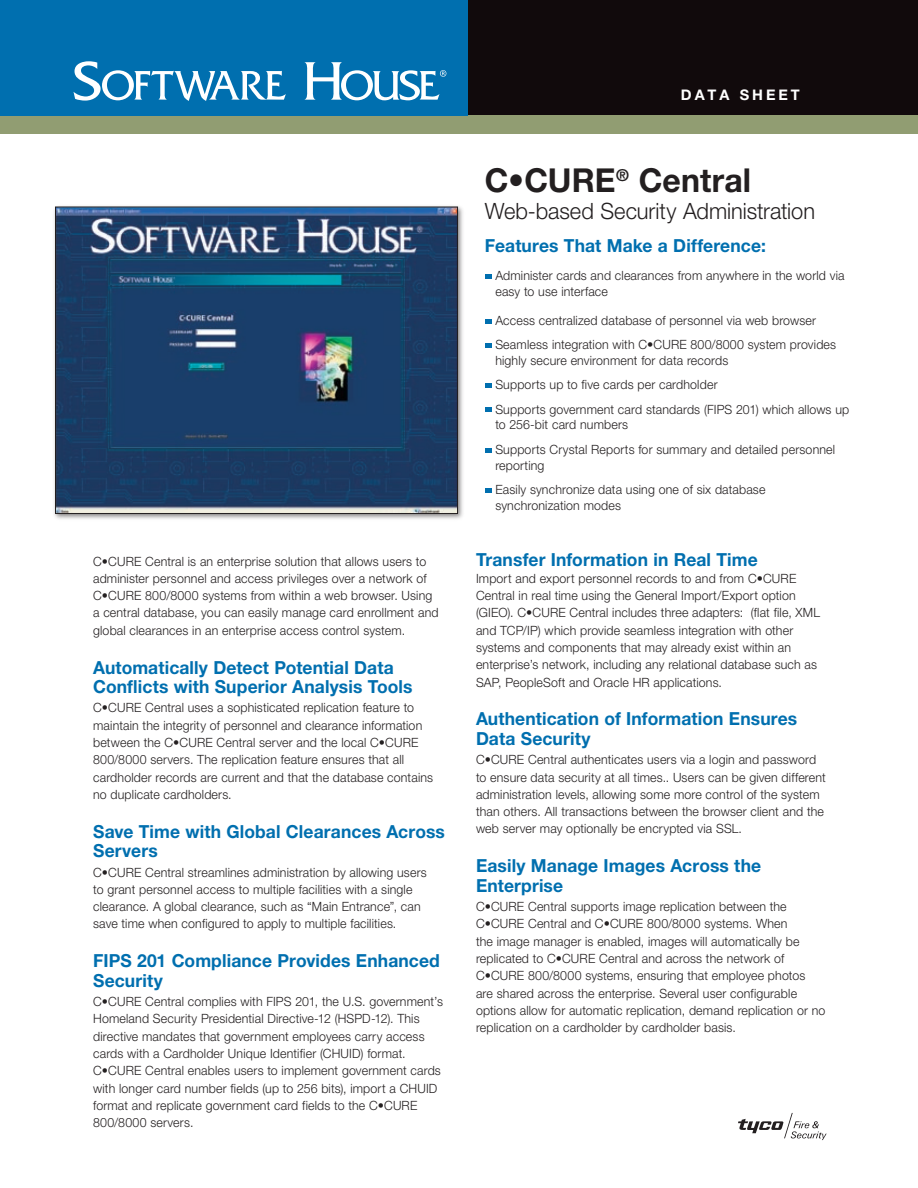
<style>
.page{position:relative;width:918px;height:1188px;background:#fff}
.page>*{position:absolute;margin:0;border:0;box-sizing:border-box;transform-origin:0 0}
.t1{font:700 33px "Helvetica Neue LT Pro";color:#231f20}
.t2{font:300 22.5px "Helvetica Neue LT Pro";letter-spacing:-.005em;color:#231f20}
.t3{font:700 18px/19.5px "Helvetica Neue LT Pro";letter-spacing:.005em;color:#006faf}
.t4{font:700 14.7px "Helvetica Neue LT Pro";letter-spacing:.2em;color:#fff}
.t5{font:300 12.75px/17.2px "Helvetica Neue LT Pro";letter-spacing:.015em;color:#231f20}
</style>
<div class="page">
<div style="left:468px;top:0;width:450px;height:115px;background:#110a0c"></div>
<div style="left:0;top:115px;width:918px;height:19px;background:#919d72"></div>
<div style="left:0;top:0;width:468px;height:115px;background:#006faf"></div>
<svg style="left:738px;top:1113px;width:89px;height:27px"></svg>
<svg style="left:73px;top:61px;width:373px;height:40px"></svg>
<div style="left:52px;top:203px;width:414px;height:319px;background:#231f20;opacity:.55"></div>
<img style="left:57px;top:209px;width:399px;height:303px">
<div style="left:55px;top:207px;width:403px;height:307px;border:1px solid #231f20"></div>
<svg style="left:485px;top:274px;width:7px;height:5px"></svg>
<svg style="left:485px;top:319px;width:7px;height:4px"></svg>
<svg style="left:485px;top:343px;width:7px;height:5px"></svg>
<svg style="left:485px;top:383px;width:7px;height:5px"></svg>
<svg style="left:485px;top:408px;width:7px;height:4px"></svg>
<svg style="left:485px;top:448px;width:7px;height:4px"></svg>
<svg style="left:485px;top:488px;width:7px;height:4px"></svg>
<p class="t5" style="left:93px;top:552px;width:347px">C•CURE Central is an enterprise solution that allows users to administer personnel and access privileges over a network of C•CURE 800/8000 systems from within a web browser. Using a central database, you can easily manage card enrollment and global clearances in an enterprise access control system.</p>
<h3 class="t3" style="left:93px;top:657px;width:321px">Automatically Detect Potential Data<br>Conflicts with Superior Analysis Tools</h3>
<p class="t5" style="left:93px;top:699px;width:342px">C•CURE Central uses a sophisticated replication feature to maintain the integrity of personnel and clearance information between the C•CURE Central server and the local C•CURE 800/8000 servers. The replication feature ensures that all cardholder records are current and that the database contains no duplicate cardholders.</p>
<h3 class="t3" style="left:93px;top:821px;width:353px">Save Time with Global Clearances Across<br>Servers</h3>
<p class="t5" style="left:93px;top:863px;width:335px">C•CURE Central streamlines administration by allowing users to grant personnel access to multiple facilities with a single clearance. A global clearance, such as “Main Entrance”, can save time when configured to apply to multiple facilities.</p>
<h3 class="t3" style="left:93px;top:951px;width:348px">FIPS 201 Compliance Provides Enhanced<br>Security</h3>
<p class="t5" style="left:93px;top:993px;width:351px">C•CURE Central complies with FIPS 201, the U.S. government’s Homeland Security Presidential Directive-12 (HSPD-12). This directive mandates that government employees carry access cards with a Cardholder Unique Identifier (CHUID) format.<br>C•CURE Central enables users to implement government cards with longer card number fields (up to 256 bits), import a CHUID format and replicate government card fields to the C•CURE 800/8000 servers.</p>
<p class="t4" style="left:681px;top:86px;width:117px">DATa sheet</p>
<h1 class="t1" style="left:485px;top:159px;width:268px">C•CURE <sup>®</sup> Central</h1>
<h2 class="t2" style="left:485px;top:197px;width:332px">Web-based Security Administration</h2>
<h3 class="t3" style="left:485px;top:235px;width:282px">Features That Make a Difference:</h3>
<p class="t5" style="left:495px;top:268px;width:351px;line-height:15.8px">Administer cards and clearances from anywhere in the world via easy to use interface</p>
<p class="t5" style="left:495px;top:308px;width:342px;line-height:24.5px">Access centralized database of personnel via web browser<br>Seamless integration with C•CURE 800/8000 system provides</p>
<p class="t5" style="left:495px;top:348px;width:355px;line-height:24.5px">highly secure environment for data records<br>Supports up to five cards per cardholder<br>Supports government card standards (FIPS 201) which allows up</p>
<p class="t5" style="left:495px;top:412px;width:341px;line-height:24.5px">to 256-bit card numbers<br>Supports Crystal Reports for summary and detailed personnel</p>
<p class="t5" style="left:495px;top:453px;width:272px;line-height:24.5px">reporting<br>Easily synchronize data using one of six database</p>
<p class="t5" style="left:495px;top:496px;width:127px">synchronization modes</p>
<h3 class="t3" style="left:476px;top:549px;width:283px">Transfer Information in Real Time</h3>
<p class="t5" style="left:476px;top:569px;width:346px">Import and export personnel records to and from C•CURE Central in real time using the General Import/Export option (GIEO). C•CURE Central includes three adapters: (flat file, XML and TCP/IP) which provide seamless integration with other systems and components that may already exist within an enterprise’s network, including any relational database such as SAP, PeopleSoft and Oracle HR applications.</p>
<h3 class="t3" style="left:476px;top:709px;width:323px">Authentication of Information Ensures<br>Data Security</h3>
<p class="t5" style="left:476px;top:751px;width:351px">C•CURE Central authenticates users via a login and password to ensure data security at all times.. Users can be given different administration levels, allowing some more control of the system than others. All transactions between the browser client and the web server may optionally be encrypted via SSL.</p>
<h3 class="t3" style="left:476px;top:856px;width:287px">Easily Manage Images Across the<br>Enterprise</h3>
<p class="t5" style="left:476px;top:898px;width:351px">C•CURE Central supports image replication between the C•CURE Central and C•CURE 800/8000 systems. When<br>the image manager is enabled, images will automatically be replicated to C•CURE Central and across the network of C•CURE 800/8000 systems, ensuring that employee photos are shared across the enterprise. Several user configurable options allow for automatic replication, demand replication or no replication on a cardholder by cardholder basis.</p>
</div>
